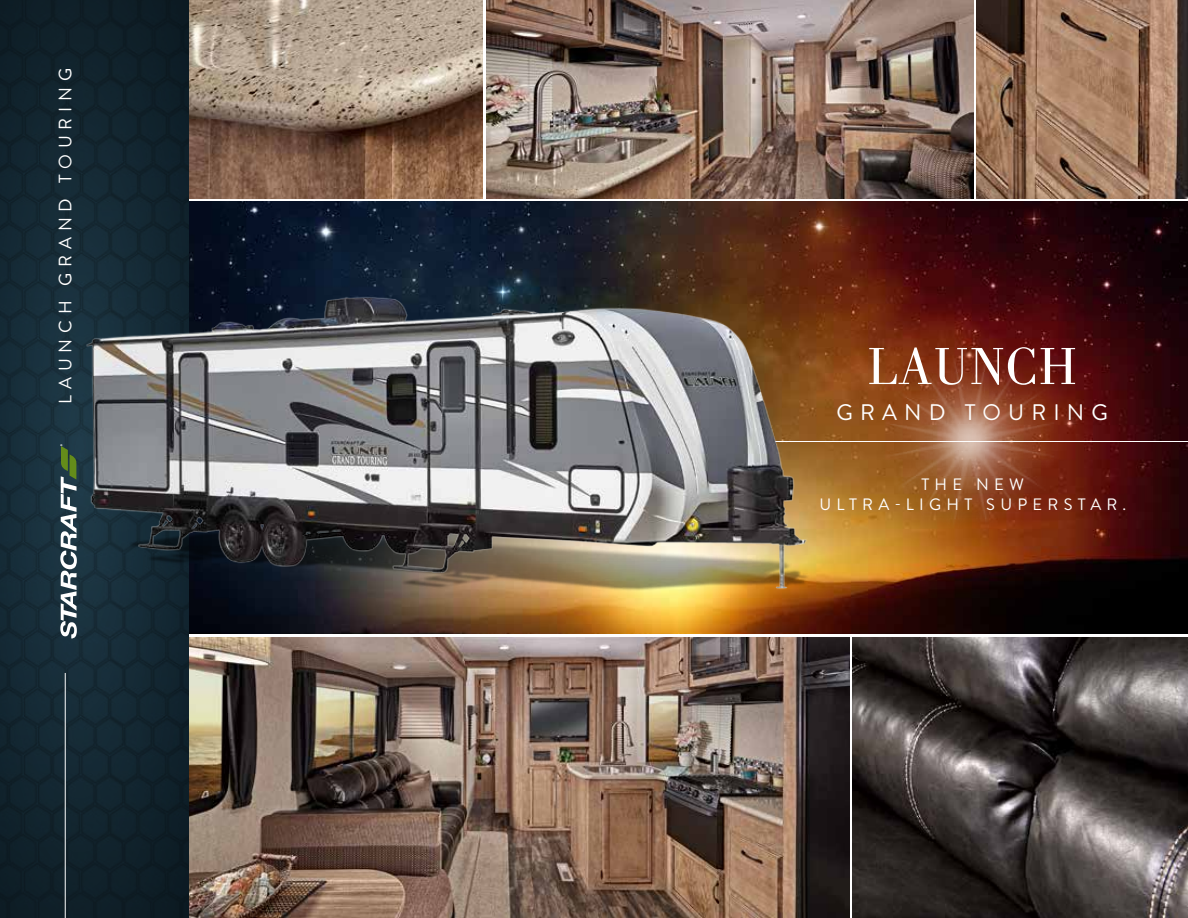
<style>
.page{position:relative;width:1188px;height:918px;background:#fff}
.page>*{position:absolute;margin:0;border:0;box-sizing:border-box;transform-origin:0 0}
.t1{font:54px "Bodoni";color:#fff}
.t2{font:22.5px "Brandon Grotesque";letter-spacing:.32em;color:#fff}
.t3{font:18px "Brandon Grotesque";letter-spacing:.32em;color:#fff}
.t4{font:16.5px/19.8px "Brandon Grotesque";letter-spacing:.32em;color:#fff;text-align:center}
</style>
<div class="page">
<img style="left:869px;top:202px;width:319px;height:432px">
<img style="left:189px;top:0;width:294px;height:143px">
<img style="left:189px;top:704px;width:660px;height:214px">
<img style="left:486px;top:0;width:487px;height:199px">
<img style="left:852px;top:637px;width:336px;height:281px">
<img style="left:976px;top:0;width:212px;height:199px">
<hr style="left:441px;top:441px;width:747px;height:1px;background:#fff">
<img style="left:869px;top:270px;width:287px;height:348px">
<div style="left:0;top:0;width:189px;height:918px;background:#11222c"></div>
<hr style="left:65px;top:673px;width:1px;height:245px;background:#fff">
<img style="left:27px;top:143px;width:842px;height:561px">
<p class="t3" style="left:53px;top:404px;width:337px;rotate:-90deg">LAUNCH GRAND TOURING</p>
<h1 class="t1" style="left:867px;top:336px;width:212px">LAUNCH</h1>
<h2 class="t2" style="left:836px;top:396px;width:273px">GRAND TOURING</h2>
<p class="t4" style="left:819px;top:475px;width:308px">THE NEW<br>ULTRA-LIGHT SUPERSTAR.</p>
</div>
